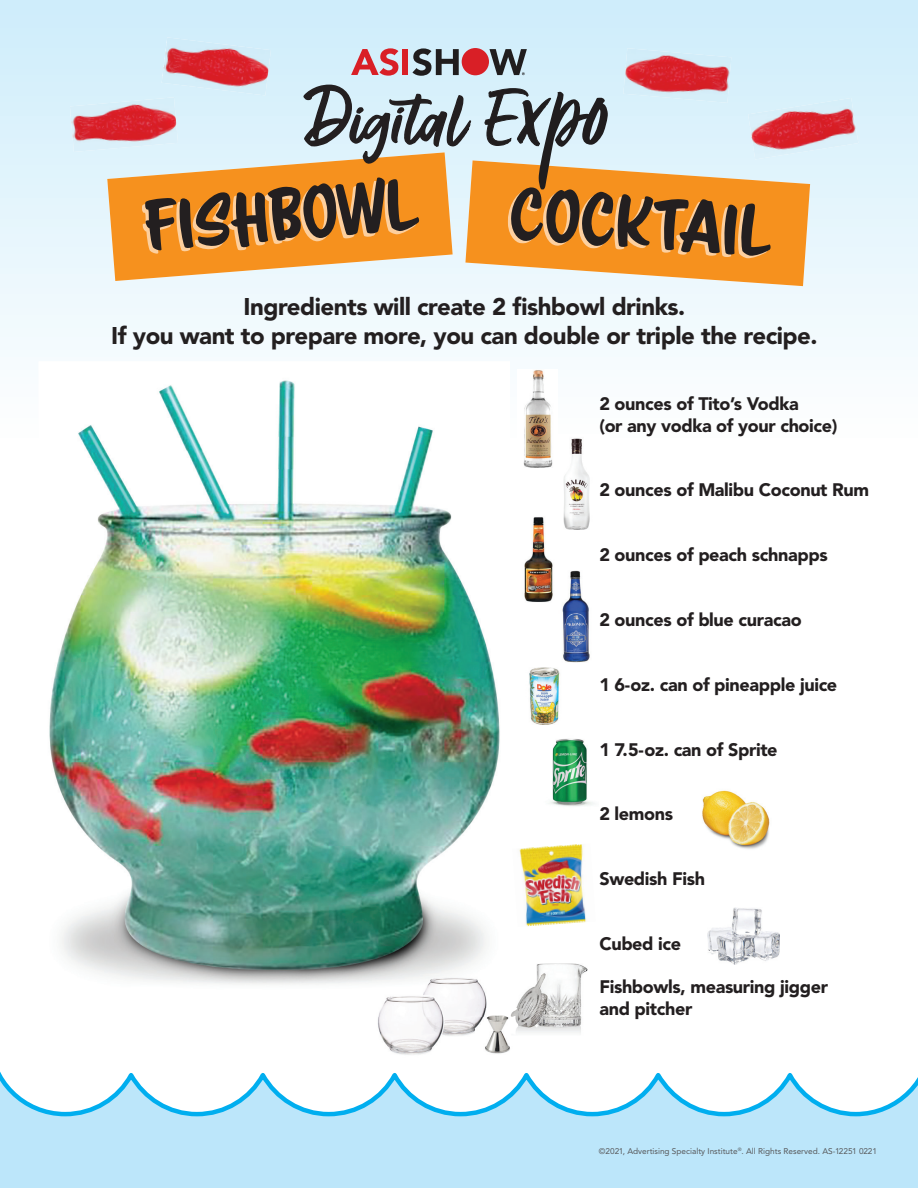
<style>
.page{position:relative;width:918px;height:1188px;background:#fff}
.page>*{position:absolute;margin:0;border:0;box-sizing:border-box;transform-origin:0 0}
.t1{font:63.6px "Scriptorama Markdown JF";color:#231f20}
.t2{font:900 24px/28.8px "Avenir";letter-spacing:-.02em;color:#231f20;text-align:center}
.t3{font:900 18px/21.6px "Avenir";letter-spacing:-.02em;color:#231f20}
.t4{font:8.25px "Avenir";color:#57585a}
</style>
<div class="page">
<svg style="left:0;top:0;width:918px;height:357px"></svg>
<svg style="left:107px;top:152px;width:33px;height:129px;background:#f0af62"></svg>
<img style="left:563px;top:438px;width:27px;height:92px">
<img style="left:562px;top:570px;width:28px;height:92px">
<img style="left:524px;top:517px;width:29px;height:85px">
<img style="left:529px;top:667px;width:31px;height:58px">
<img style="left:550px;top:739px;width:44px;height:67px">
<div style="left:462px;top:48px;width:27px;height:27px;background:#d91f26;border-radius:50%"></div>
<svg style="left:351px;top:48px;width:47px;height:28px"></svg>
<div style="left:402px;top:49px;width:6px;height:26px;background:#d91f26"></div>
<svg style="left:412px;top:48px;width:47px;height:28px"></svg>
<svg style="left:140px;top:84px;width:670px;height:202px;background:#e0b37b"></svg>
<svg style="left:489px;top:49px;width:38px;height:26px"></svg>
<img style="left:49px;top:380px;width:451px;height:605px">
<svg style="left:0;top:1071px;width:917px;height:117px"></svg>
<img style="left:623px;top:48px;width:108px;height:55px">
<img style="left:162px;top:37px;width:109px;height:58px">
<img style="left:748px;top:98px;width:110px;height:61px">
<img style="left:70px;top:97px;width:108px;height:55px">
<img style="left:523px;top:370px;width:30px;height:98px">
<img style="left:519px;top:844px;width:68px;height:83px">
<img style="left:702px;top:790px;width:68px;height:59px">
<img style="left:708px;top:908px;width:72px;height:56px">
<img style="left:516px;top:963px;width:71px;height:70px">
<img style="left:420px;top:974px;width:68px;height:62px">
<img style="left:378px;top:993px;width:66px;height:62px">
<img style="left:475px;top:1015px;width:36px;height:39px">
<img style="left:488px;top:1015px;width:22px;height:2px">
<img style="left:511px;top:1009px;width:6px;height:24px">
<svg style="left:475px;top:1009px;width:13px;height:8px"></svg>
<h1 class="t1" style="left:142px;top:183px;width:276px;rotate:-4deg">Fishbowl</h1>
<h1 class="t1" style="left:513px;top:172px;width:264px;rotate:4deg">Cocktail</h1>
<h2 class="t2" style="left:111px;top:292px;width:708px">Ingredients will create 2 fishbowl drinks.<br>If you want to prepare more, you can double or triple the recipe.</h2>
<p class="t3" style="left:599px;top:393px;width:240px">2 ounces of Tito’s Vodka<br>(or any vodka of your choice)</p>
<p class="t3" style="left:599px;top:479px;width:271px">2 ounces of Malibu Coconut Rum</p>
<p class="t3" style="left:599px;top:544px;width:230px">2 ounces of peach schnapps</p>
<p class="t3" style="left:599px;top:609px;width:204px">2 ounces of blue curacao</p>
<p class="t3" style="left:599px;top:674px;width:239px">1 6-oz. can of pineapple juice</p>
<p class="t3" style="left:599px;top:738px;width:180px">1 7.5-oz. can of Sprite</p>
<p class="t3" style="left:599px;top:803px;width:75px">2 lemons</p>
<p class="t3" style="left:599px;top:868px;width:107px">Swedish Fish</p>
<p class="t3" style="left:599px;top:933px;width:83px">Cubed ice</p>
<p class="t3" style="left:599px;top:976px;width:230px">Fishbowls, measuring jigger and pitcher</p>
<p class="t4" style="left:599px;top:1146px;width:279px">©2021, Advertising Specialty Institute<sup>®</sup>. All Rights Reserved. AS-12251 0221</p>
</div>
